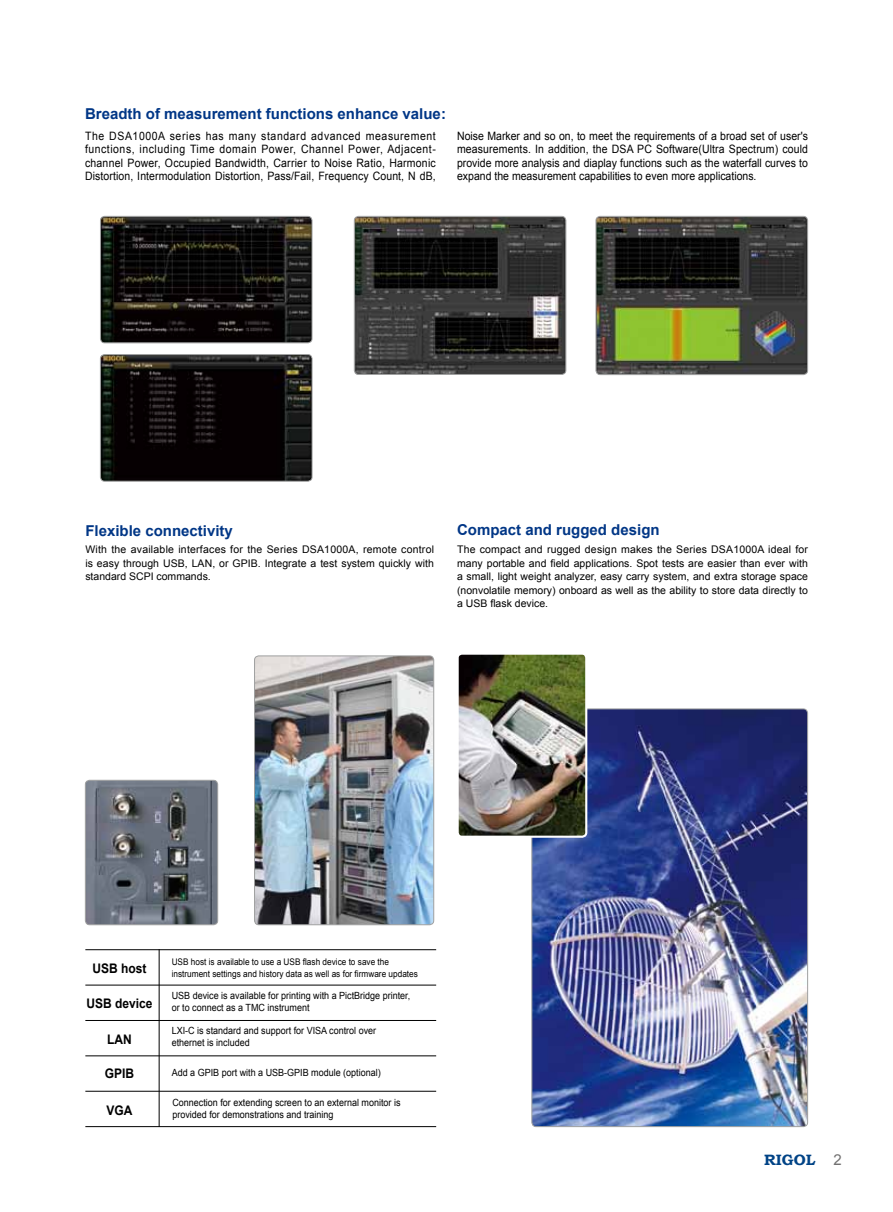
<style>
.page{position:relative;width:893px;height:1212px;background:#fff}
.page>*{position:absolute;margin:0;border:0;box-sizing:border-box;transform-origin:0 0}
.t1{font:700 15px "Arial";color:#003686}
.t2{font:700 15px "Bookman Old Style";color:#004386}
.t3{font:700 13.2px "Arial";color:#000;scale:.91 1}
.t4{font:11.55px/13.5px "Arial";letter-spacing:.005em;color:#000;text-align:justify;scale:.91 1}
.t5{font:10.5px/13.5px "Arial";color:#000;text-align:justify}
.t6{font:9.9px/12px "Arial";color:#000;scale:.91 1}
.t7{font:9.15px/12px "Arial";color:#000;scale:.91 1}
.s1{font-family:"Arial";font-weight:400;color:#727171}
</style>
<div class="page">
<hr style="left:85px;top:949px;width:351px;height:1px;background:#000">
<hr style="left:85px;top:985px;width:351px;height:1px;background:#000">
<hr style="left:85px;top:1020px;width:351px;height:1px;background:#000">
<hr style="left:85px;top:1055px;width:351px;height:1px;background:#000">
<hr style="left:85px;top:1091px;width:351px;height:1px;background:#000">
<hr style="left:85px;top:1126px;width:351px;height:1px;background:#000">
<hr style="left:159px;top:949px;width:1px;height:178px;background:#000">
<img style="left:255px;top:657px;width:179px;height:268px">
<div style="left:254px;top:655px;width:180px;height:270px;border:1px solid #9fa0a0;border-radius:4px"></div>
<img style="left:85px;top:780px;width:133px;height:145px">
<div style="left:85px;top:780px;width:133px;height:145px;border:1px solid #9fa0a0;border-radius:4px"></div>
<img style="left:100px;top:216px;width:212px;height:127px">
<div style="left:100px;top:216px;width:212px;height:127px;border:1px solid #9fa0a0;border-radius:4px"></div>
<img style="left:100px;top:355px;width:212px;height:126px">
<div style="left:100px;top:354px;width:212px;height:127px;border:1px solid #9fa0a0;border-radius:4px"></div>
<img style="left:533px;top:709px;width:275px;height:416px">
<div style="left:531px;top:709px;width:277px;height:418px;border:1px solid #9fa0a0;border-radius:4px"></div>
<img style="left:460px;top:655px;width:124px;height:180px">
<div style="left:457px;top:652px;width:130px;height:186px;border:2px solid #fff;border-radius:4px"></div>
<img style="left:354px;top:216px;width:212px;height:158px">
<div style="left:354px;top:216px;width:212px;height:159px;border:1px solid #9fa0a0;border-radius:4px"></div>
<img style="left:596px;top:216px;width:212px;height:159px">
<div style="left:596px;top:216px;width:212px;height:159px;border:1px solid #9fa0a0;border-radius:4px"></div>
<p class="t1" style="left:85px;top:104px;width:362px">Breadth of measurement functions enhance value:</p>
<p class="t4" style="left:85px;top:129px;width:387px">The DSA1000A series has many standard advanced measurement functions, including Time domain Power, Channel Power, Adjacent&shy;channel Power, Occupied Bandwidth, Carrier to Noise Ratio, Harmonic Distortion, Intermodulation Distortion, Pass/Fail, Frequency Count, N dB,</p>
<p class="t4" style="left:457px;top:129px;width:387px">Noise Marker and so on, to meet the requirements of a broad set of user's measurements. In addition, the DSA PC Software(Ultra Spectrum) could provide more analysis and diaplay functions such as the waterfall curves to expand the measurement capabilities to even more applications.</p>
<p class="t1" style="left:85px;top:520px;width:149px">Flexible connectivity</p>
<p class="t5" style="left:85px;top:543px;width:350px">With the available interfaces for the Series DSA1000A, remote control is easy through USB, LAN, or GPIB. Integrate a test system quickly with standard SCPI commands.</p>
<p class="t1" style="left:457px;top:520px;width:204px">Compact and rugged design</p>
<p class="t5" style="left:457px;top:543px;width:352px">The compact and rugged design makes the Series DSA1000A ideal for many portable and field applications. Spot tests are easier than ever with a small, light weight analyzer, easy carry system, and extra storage space (nonvolatile memory) onboard as well as the ability to store data directly to a USB flask device.</p>
<p class="t3" style="left:92px;top:959px;width:61px">USB host</p>
<p class="t3" style="left:86px;top:995px;width:74px">USB device</p>
<p class="t3" style="left:107px;top:1030px;width:29px">LAN</p>
<p class="t3" style="left:105px;top:1065px;width:34px">GPIB</p>
<p class="t3" style="left:107px;top:1101px;width:30px">VGA</p>
<p class="t7" style="left:172px;top:955px;width:272px">USB host is available to use a USB flash device to save the instrument settings and history data as well as for firmware updates</p>
<p class="t6" style="left:172px;top:990px;width:264px">USB device is available for printing with a PictBridge printer, or to connect as a TMC instrument</p>
<p class="t6" style="left:172px;top:1025px;width:226px">LXI-C is standard and support for VISA control over ethernet is included</p>
<p class="t6" style="left:172px;top:1066px;width:231px">Add a GPIB port with a USB-GPIB module (optional)</p>
<p class="t6" style="left:172px;top:1097px;width:252px">Connection for extending screen to an external monitor is provided for demonstrations and training</p>
<p class="t2" style="left:764px;top:1149px;width:79px">RIGOL <span class="s1">2</span></p>
</div>
